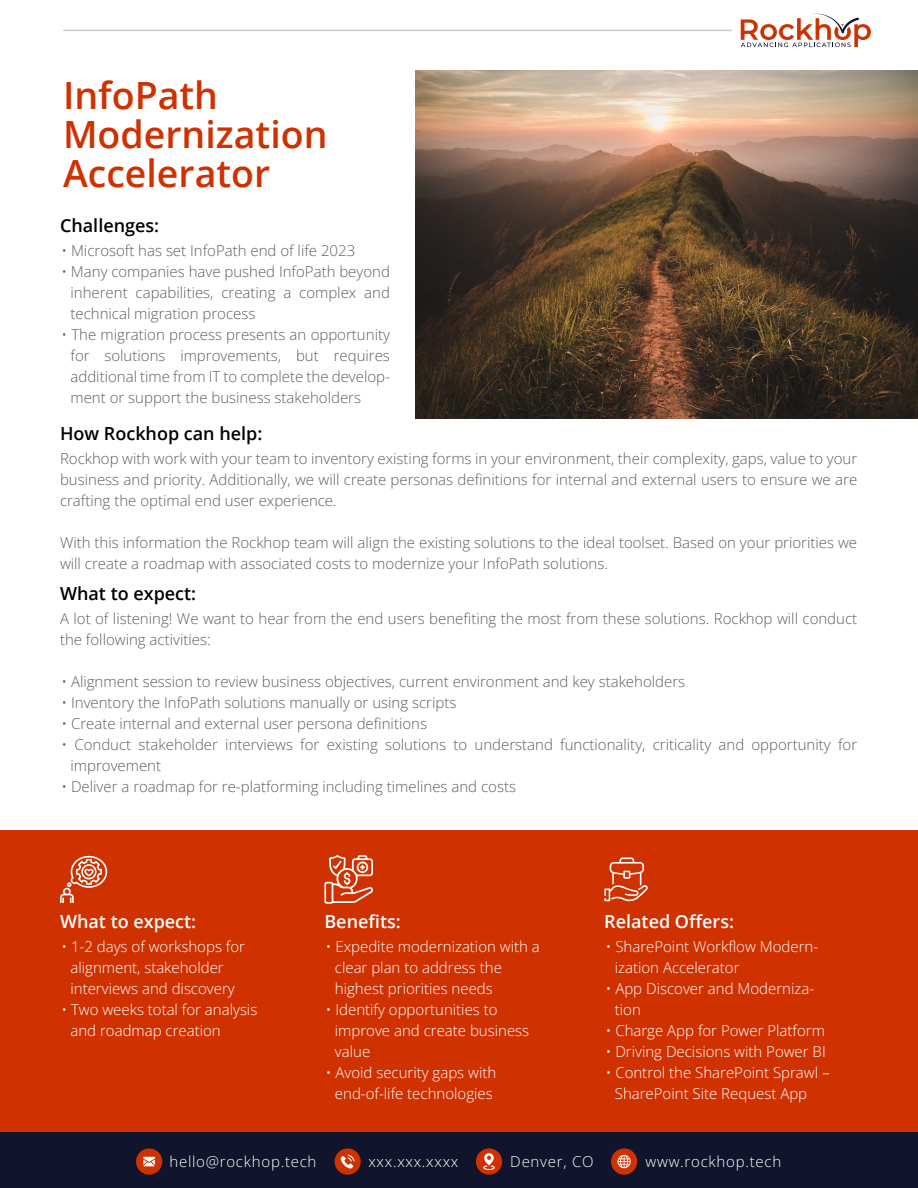
<style>
.page{position:relative;width:918px;height:1188px;background:#fff}
.page>*{position:absolute;margin:0;border:0;box-sizing:border-box;transform-origin:0 0}
.t1{font:600 37.5px/39px "Open Sans";color:#cf3101}
.t2{font:600 18px "Open Sans";color:#000}
.t3{font:600 18px "Open Sans";color:#fff}
.t4{font:300 15px/21px "Open Sans";color:#5e5e5e;text-align:justify}
.t5{font:300 15px/21px "Open Sans";color:#fff}
.t6{font:300 15px "Open Sans";letter-spacing:.05em;color:#fff}
</style>
<div class="page">
<img style="left:416px;top:71px;width:502px;height:348px">
<div style="left:0;top:830px;width:918px;height:302px;background:#cf3101"></div>
<div style="left:0;top:1132px;width:918px;height:56px;background:#10142d"></div>
<svg style="left:60px;top:855px;width:47px;height:48px"></svg>
<svg style="left:604px;top:858px;width:44px;height:43px"></svg>
<svg style="left:324px;top:855px;width:49px;height:49px"></svg>
<div style="left:476px;top:1148px;width:26px;height:27px;background:#cf3101;border-radius:50%"></div>
<svg style="left:483px;top:1153px;width:12px;height:17px"></svg>
<div style="left:136px;top:1148px;width:26px;height:27px;background:#cf3101;border-radius:50%"></div>
<svg style="left:143px;top:1157px;width:12px;height:9px"></svg>
<div style="left:335px;top:1148px;width:26px;height:27px;background:#cf3101;border-radius:50%"></div>
<svg style="left:341px;top:1155px;width:14px;height:14px"></svg>
<div style="left:611px;top:1148px;width:26px;height:27px;background:#cf3101;border-radius:50%"></div>
<svg style="left:617px;top:1155px;width:14px;height:13px"></svg>
<svg style="left:741px;top:14px;width:130px;height:33px"></svg>
<hr style="left:63px;top:30px;width:669px;height:1px;background:#ccc">
<h1 class="t1" style="left:63px;top:75px;width:266px">InfoPath<br>Modernization<br>Accelerator</h1>
<p class="t2" style="left:60px;top:213px;width:101px">Challenges:</p>
<p class="t4" style="left:62px;top:240px;width:295px">• Microsoft has set InfoPath end of life 2023</p>
<p class="t4" style="left:70px;top:261px;width:321px;text-indent:-9px">• Many companies have pushed InfoPath beyond inherent capabilities, creating a complex and technical migration process</p>
<p class="t4" style="left:70px;top:324px;width:321px;text-indent:-9px">• The migration process presents an opportunity for solutions improvements, but requires additional time from IT to complete the develop&shy;ment or support the business stakeholders</p>
<p class="t2" style="left:60px;top:421px;width:204px">How Rockhop can help:</p>
<p class="t4" style="left:60px;top:447px;width:799px">Rockhop with work with your team to inventory existing forms in your environment, their complexity, gaps, value to your business and priority. Additionally, we will create personas definitions for internal and external users to ensure we are crafting the optimal end user experience.</p>
<p class="t4" style="left:60px;top:531px;width:799px">With this information the Rockhop team will align the existing solutions to the ideal toolset. Based on your priorities we will create a roadmap with associated costs to modernize your InfoPath solutions.</p>
<p class="t2" style="left:60px;top:581px;width:138px">What to expect:</p>
<p class="t4" style="left:60px;top:608px;width:799px">A lot of listening! We want to hear from the end users benefiting the most from these solutions. Rockhop will conduct the following activities:</p>
<p class="t4" style="left:62px;top:671px;width:625px">• Alignment session to review business objectives, current environment and key stakeholders</p>
<p class="t4" style="left:62px;top:692px;width:396px">• Inventory the InfoPath solutions manually or using scripts</p>
<p class="t4" style="left:62px;top:713px;width:367px">• Create internal and external user persona definitions</p>
<p class="t4" style="left:70px;top:734px;width:788px;text-indent:-9px">• Conduct stakeholder interviews for existing solutions to understand functionality, criticality and opportunity for improvement</p>
<p class="t4" style="left:62px;top:776px;width:456px">• Deliver a roadmap for re-platforming including timelines and costs</p>
<p class="t3" style="left:60px;top:909px;width:138px">What to expect:</p>
<p class="t5" style="left:70px;top:936px;width:176px;text-indent:-9px">• 1-2 days of workshops for alignment, stakeholder interviews and discovery</p>
<p class="t5" style="left:70px;top:999px;width:188px;text-indent:-9px">• Two weeks total for analysis and roadmap creation</p>
<p class="t3" style="left:324px;top:909px;width:78px">Benefits:</p>
<p class="t5" style="left:335px;top:936px;width:206px;text-indent:-9px">• Expedite modernization with a clear plan to address the highest priorities needs</p>
<p class="t5" style="left:335px;top:999px;width:196px;text-indent:-9px">• Identify opportunities to improve and create business value</p>
<p class="t5" style="left:326px;top:1062px;width:172px;text-align:center">• Avoid security gaps with end-of-life technologies</p>
<p class="t3" style="left:604px;top:909px;width:131px">Related Offers:</p>
<p class="t5" style="left:615px;top:936px;width:205px;text-indent:-9px">• SharePoint Workflow Modern&shy;ization Accelerator</p>
<p class="t5" style="left:615px;top:978px;width:201px;text-indent:-9px">• App Discover and Moderniza&shy;tion</p>
<p class="t5" style="left:606px;top:1020px;width:221px">• Charge App for Power Platform</p>
<p class="t5" style="left:606px;top:1041px;width:221px">• Driving Decisions with Power BI</p>
<p class="t5" style="left:615px;top:1062px;width:216px;text-indent:-9px">• Control the SharePoint Sprawl –<br>SharePoint Site Request App</p>
<p class="t6" style="left:169px;top:1151px;width:149px">hello@rockhop.tech</p>
<p class="t6" style="left:368px;top:1151px;width:92px">xxx.xxx.xxxx</p>
<p class="t6" style="left:510px;top:1151px;width:85px">Denver, CO</p>
<p class="t6" style="left:646px;top:1151px;width:137px">www.rockhop.tech</p>
</div>
